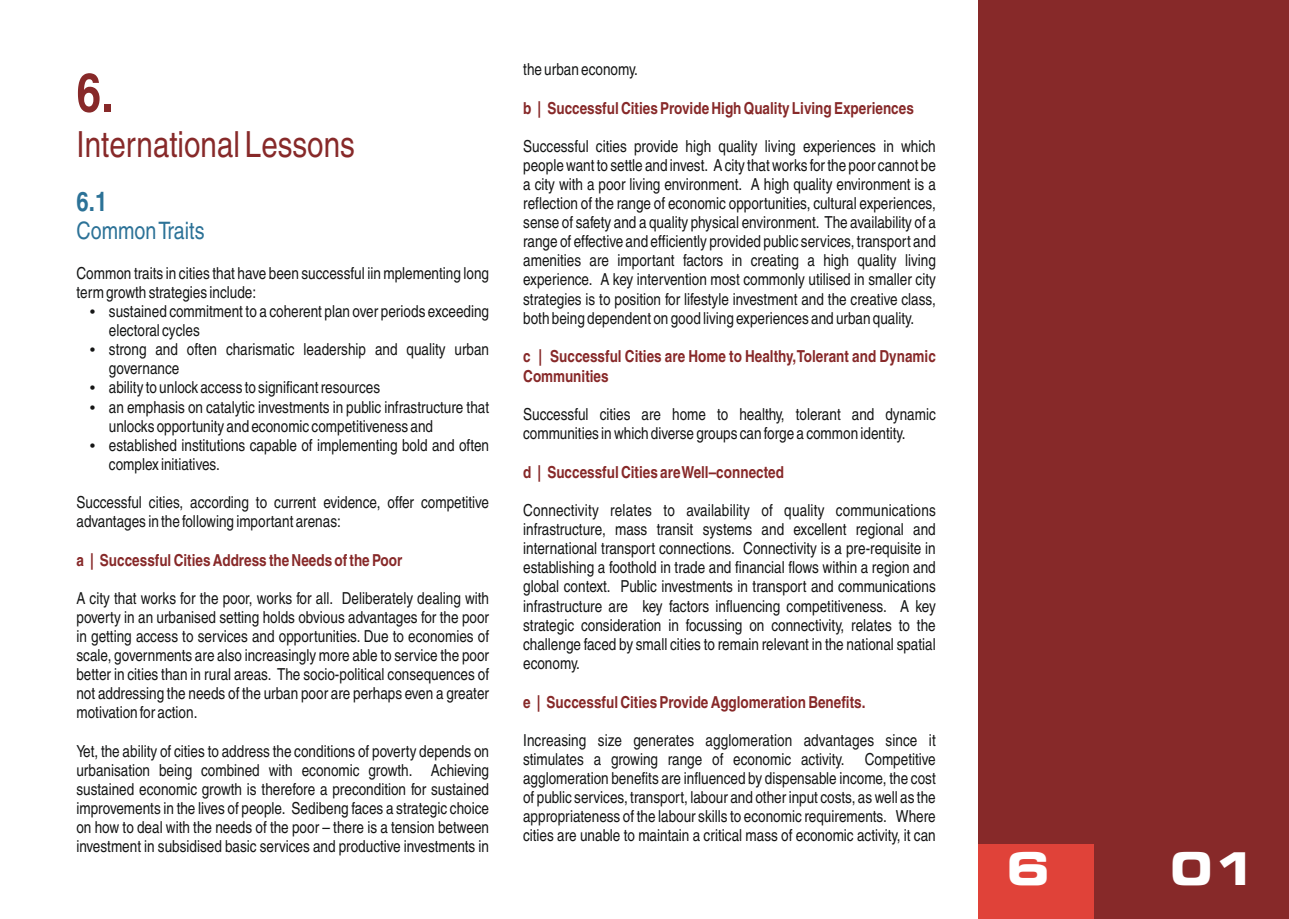
<style>
.page{position:relative;width:1289px;height:919px;background:#fff}
.page>*{position:absolute;margin:0;border:0;box-sizing:border-box;transform-origin:0 0}
.t1{font:700 condensed 54px "Helvetica CE";color:#872929}
.t2{font:700 expanded 45px "Square 721 BT";color:#fff}
.t3{font:condensed 36px "Helvetica CE";color:#872929}
.t4{font:700 condensed 27px "Helvetica CE";color:#2c7297}
.t5{font:condensed 24px "Helvetica CE";color:#2c7297}
.t6{font:condensed 16.5px/19px "Helvetica CE";color:#151616;text-align:justify}
.t7{font:700 condensed 16.5px/19.6px "Helvetica CE";color:#872929}
</style>
<div class="page">
<div style="left:978px;top:0;width:310px;height:918px;background:#872929"></div>
<div style="left:978px;top:844px;width:115px;height:74px;background:#e04239"></div>
<h1 class="t1" style="left:77px;top:70px;width:38px">6.</h1>
<p class="t6" style="left:523px;top:61px;width:116px">the urban economy.</p>
<p class="t7" style="left:523px;top:99px;width:392px">b | Successful Cities Provide High Quality Living Experiences</p>
<h3 class="t3" style="left:77px;top:129px;width:280px">International Lessons</h3>
<p class="t6" style="left:523px;top:138px;width:414px">Successful cities provide high quality living experiences in which people want to settle and invest. A city that works for the poor cannot be a city with a poor living environment. A high quality environment is a reflection of the range of economic opportunities, cultural experiences, sense of safety and a quality physical environment. The availability of a range of effective and efficiently provided public services, transport and amenities are important factors in creating a high quality living</p>
<h3 class="t4" style="left:77px;top:190px;width:32px">6.1</h3>
<h3 class="t5" style="left:77px;top:220px;width:129px">Common Traits</h3>
<p class="t6" style="left:77px;top:265px;width:414px">Common traits in cities that have been successful iin mplementing long</p>
<p class="t6" style="left:523px;top:271px;width:414px">experience. A key intervention most commonly utilised in smaller city</p>
<p class="t6" style="left:76px;top:284px;width:181px">term growth strategies include:</p>
<p class="t6" style="left:523px;top:290px;width:414px">strategies is to position for lifestyle investment and the creative class,</p>
<p class="t6" style="left:109px;top:303px;width:382px">sustained commitment to a coherent plan over periods exceeding</p>
<p class="t6" style="left:523px;top:309px;width:392px">both being dependent on good living experiences and urban quality.</p>
<p class="t6" style="left:109px;top:322px;width:382px;text-align:left">electoral cycles<br>strong and often charismatic leadership and quality urban governance<br>ability to unlock access to significant resources<br>an emphasis on catalytic investments in public infrastructure that</p>
<p class="t7" style="left:523px;top:348px;width:414px">c | Successful Cities are Home to Healthy,Tolerant and Dynamic<br>Communities</p>
<p class="t6" style="left:523px;top:406px;width:414px">Successful cities are home to healthy, tolerant and dynamic</p>
<p class="t6" style="left:109px;top:417px;width:326px">unlocks opportunity and economic competitiveness and</p>
<p class="t6" style="left:523px;top:425px;width:384px">communities in which diverse groups can forge a common identity.</p>
<p class="t6" style="left:109px;top:436px;width:382px">established institutions capable of implementing bold and often complex initiatives.</p>
<p class="t6" style="left:76px;top:494px;width:414px">Successful cities, according to current evidence, offer competitive</p>
<p class="t7" style="left:523px;top:463px;width:262px">d | Successful Cities are Well–connected</p>
<p class="t6" style="left:523px;top:502px;width:414px">Connectivity relates to availability of quality communications</p>
<p class="t6" style="left:76px;top:513px;width:266px">advantages in the following important arenas:</p>
<p class="t6" style="left:523px;top:521px;width:414px">infrastructure, mass transit systems and excellent regional and international transport connections. Connectivity is a pre-requisite in establishing a foothold in trade and financial flows within a region and global context. Public investments in transport and communications</p>
<p class="t7" style="left:77px;top:551px;width:327px">a | Successful Cities Address the Needs of the Poor</p>
<p class="t6" style="left:76px;top:590px;width:414px">A city that works for the poor, works for all. Deliberately dealing with</p>
<p class="t6" style="left:523px;top:597px;width:414px">infrastructure are key factors influencing competitiveness. A key</p>
<p class="t6" style="left:76px;top:609px;width:414px">poverty in an urbanised setting holds obvious advantages for the poor</p>
<p class="t6" style="left:523px;top:616px;width:414px">strategic consideration in focussing on connectivity, relates to the</p>
<p class="t6" style="left:76px;top:628px;width:414px">in getting access to services and opportunities. Due to economies of</p>
<p class="t6" style="left:523px;top:635px;width:414px">challenge faced by small cities to remain relevant in the national spatial</p>
<p class="t6" style="left:76px;top:647px;width:414px">scale, governments are also increasingly more able to service the poor</p>
<p class="t6" style="left:523px;top:654px;width:58px">economy.</p>
<p class="t6" style="left:76px;top:666px;width:414px">better in cities than in rural areas. The socio-political consequences of not addressing the needs of the urban poor are perhaps even a greater motivation for action.</p>
<p class="t7" style="left:523px;top:693px;width:344px">e | Successful Cities Provide Agglomeration Benefits.</p>
<p class="t6" style="left:76px;top:742px;width:414px">Yet, the ability of cities to address the conditions of poverty depends on</p>
<p class="t6" style="left:76px;top:761px;width:414px">urbanisation being combined with economic growth. Achieving</p>
<p class="t6" style="left:76px;top:780px;width:414px">sustained economic growth is therefore a precondition for sustained</p>
<p class="t6" style="left:76px;top:799px;width:414px">improvements in the lives of people. Sedibeng faces a strategic choice</p>
<p class="t6" style="left:76px;top:818px;width:414px">on how to deal with the needs of the poor – there is a tension between</p>
<p class="t6" style="left:76px;top:837px;width:414px">investment in subsidised basic services and productive investments in</p>
<p class="t6" style="left:523px;top:731px;width:414px">Increasing size generates agglomeration advantages since it</p>
<p class="t6" style="left:523px;top:750px;width:414px">stimulates a growing range of economic activity. Competitive</p>
<p class="t6" style="left:523px;top:769px;width:414px">agglomeration benefits are influenced by dispensable income, the cost</p>
<p class="t6" style="left:523px;top:788px;width:414px">of public services, transport, labour and other input costs, as well as the</p>
<p class="t6" style="left:523px;top:807px;width:414px">appropriateness of the labour skills to economic requirements. Where</p>
<p class="t6" style="left:523px;top:827px;width:414px">cities are unable to maintain a critical mass of economic activity, it can</p>
<h2 class="t2" style="left:1006px;top:850px;width:45px">6</h2>
<h2 class="t2" style="left:1169px;top:850px;width:89px">01</h2>
</div>
